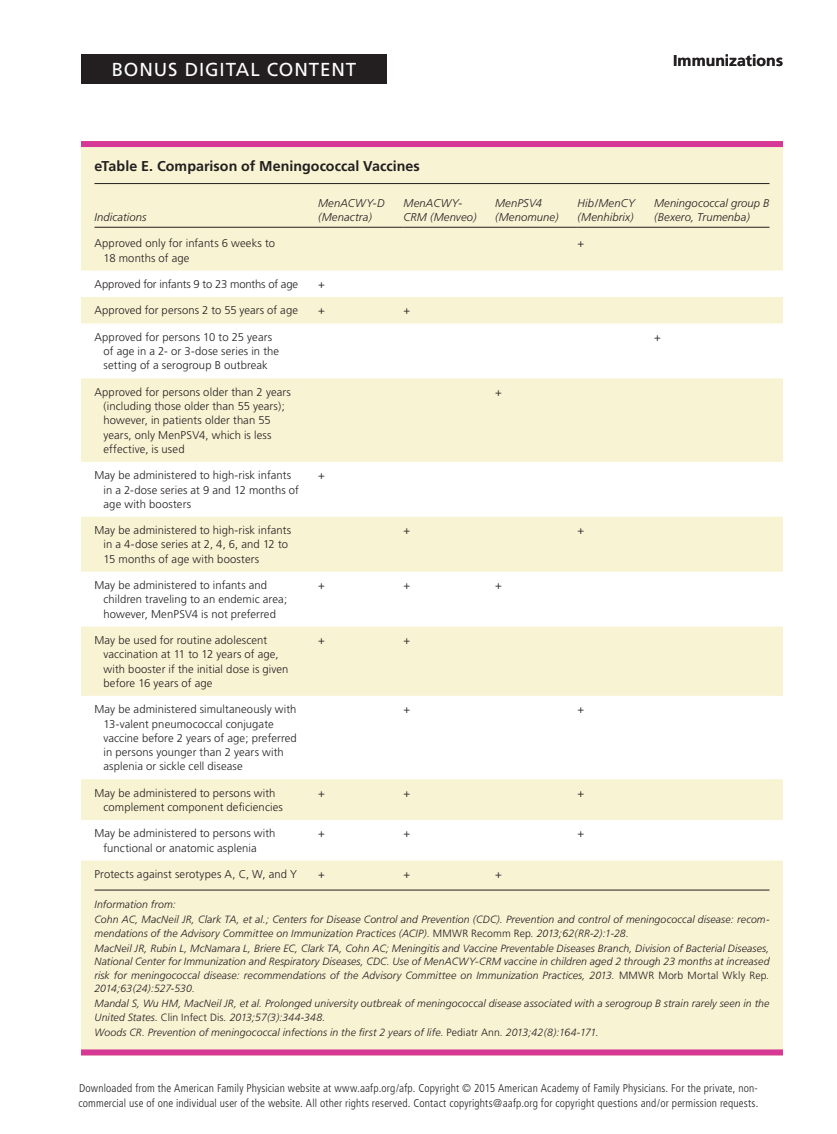
<style>
.page{position:relative;width:837px;height:1134px;background:#fff}
.page>*{position:absolute;margin:0;border:0;box-sizing:border-box;transform-origin:0 0}
.t1{font:18.75px "Frutiger";letter-spacing:.05em;color:#fff}
.jump_head{font:700 15.75px "Frutiger";letter-spacing:.005em;color:#231f20}
.table_title{font:700 14.25px "Frutiger";letter-spacing:.005em;color:#231f20}
.t2{font:italic 12.75px "Minion";color:#231f20}
.t3{font:italic 600 12.75px "Minion";letter-spacing:.005em;color:#231f20}
.t4{font:12.75px "Minion";letter-spacing:.03em;color:#231f20}
.table_data{font:300 11.25px/14.2px "Frutiger";letter-spacing:.01em;color:#231f20}
.t5{font:300 condensed 11.25px/15px "Frutiger";letter-spacing:.015em;color:#231f20}
.table_head1{font:italic 300 11.25px/14.2px "Frutiger";letter-spacing:.01em;color:#231f20}
.table_data-2{font:300 11.25px "Frutiger";letter-spacing:-.015em;color:#231f20}
.table_fig_note{font:italic 300 10.5px/13.5px "Frutiger";letter-spacing:.01em;color:#231f20}
.table_note_rule{font:italic 300 10.5px "Frutiger";letter-spacing:.01em;color:#231f20}
.s1{font-style:normal}
</style>
<div class="page">
<div style="left:81px;top:141px;width:702px;height:914px;background:#f8f3d3"></div>
<svg style="left:81px;top:271px;width:702px;height:590px;fill:#fff"></svg>
<div style="left:81px;top:141px;width:702px;height:6px;background:#d63995"></div>
<hr style="left:94px;top:183px;width:676px;height:1px;background:#231f20">
<hr style="left:94px;top:227px;width:224px;height:1px;background:#231f20">
<hr style="left:318px;top:227px;width:86px;height:1px;background:#231f20">
<hr style="left:404px;top:227px;width:91px;height:1px;background:#231f20">
<hr style="left:495px;top:227px;width:83px;height:1px;background:#231f20">
<hr style="left:578px;top:227px;width:76px;height:1px;background:#231f20">
<hr style="left:654px;top:227px;width:116px;height:1px;background:#231f20">
<hr style="left:94px;top:890px;width:676px;height:1px;background:#231f20">
<div style="left:81px;top:1049px;width:702px;height:6px;background:#d63995"></div>
<div style="left:81px;top:54px;width:306px;height:30px;background:#231f20"></div>
<h1 class="t1" style="left:112px;top:58px;width:246px">BONUS DIGITAL CONTENT</h1>
<p class="jump_head" style="left:673px;top:51px;width:111px">Immunizations</p>
<p class="table_title" style="left:94px;top:158px;width:327px">eTable E. Comparison of Meningococcal Vaccines</p>
<p class="table_head1" style="left:94px;top:210px;width:54px">Indications</p>
<p class="table_head1" style="left:318px;top:196px;width:68px">MenACWY-D (Menactra)</p>
<p class="table_head1" style="left:404px;top:196px;width:75px">MenACWY-<br>CRM (Menveo)</p>
<p class="table_head1" style="left:495px;top:196px;width:65px">MenPSV4 (Menomune)</p>
<p class="table_head1" style="left:578px;top:196px;width:59px">Hib/MenCY (Menhibrix)</p>
<p class="table_head1" style="left:654px;top:196px;width:117px">Meningococcal group B (Bexero, Trumenba)</p>
<p class="table_data" style="left:104px;top:236px;width:173px;text-indent:-9px">Approved only for infants 6 weeks to<br>18 months of age</p>
<p class="table_data" style="left:578px;top:236px;width:8px">+</p>
<p class="table_data-2" style="left:94px;top:278px;width:205px">Approved for infants 9 to 23 months of age</p>
<p class="table_data" style="left:318px;top:277px;width:8px">+</p>
<p class="table_data" style="left:94px;top:304px;width:205px">Approved for persons 2 to 55 years of age</p>
<p class="table_data" style="left:318px;top:304px;width:8px">+</p>
<p class="table_data" style="left:404px;top:304px;width:8px">+</p>
<p class="table_data" style="left:104px;top:330px;width:177px;text-indent:-9px">Approved for persons 10 to 25 years of age in a 2- or 3-dose series in the setting of a serogroup B outbreak</p>
<p class="table_data" style="left:654px;top:330px;width:8px">+</p>
<p class="table_data" style="left:104px;top:385px;width:189px;text-indent:-9px">Approved for persons older than 2 years (including those older than 55 years); however, in patients older than 55 years, only MenPSV4, which is less effective, is used</p>
<p class="table_data" style="left:495px;top:385px;width:8px">+</p>
<p class="table_data" style="left:104px;top:468px;width:197px;text-indent:-9px">May be administered to high-risk infants in a 2-dose series at 9 and 12 months of age with boosters</p>
<p class="table_data" style="left:318px;top:468px;width:8px">+</p>
<p class="table_data" style="left:104px;top:523px;width:189px;text-indent:-9px">May be administered to high-risk infants in a 4-dose series at 2, 4, 6, and 12 to<br>15 months of age with boosters</p>
<p class="table_data" style="left:404px;top:523px;width:8px">+</p>
<p class="table_data" style="left:578px;top:523px;width:8px">+</p>
<p class="table_data" style="left:104px;top:578px;width:185px;text-indent:-9px">May be administered to infants and children traveling to an endemic area; however, MenPSV4 is not preferred</p>
<p class="table_data" style="left:318px;top:578px;width:8px">+</p>
<p class="table_data" style="left:404px;top:578px;width:8px">+</p>
<p class="table_data" style="left:495px;top:578px;width:8px">+</p>
<p class="table_data" style="left:104px;top:633px;width:187px;text-indent:-9px">May be used for routine adolescent vaccination at 11 to 12 years of age, with booster if the initial dose is given before 16 years of age</p>
<p class="table_data" style="left:318px;top:633px;width:8px">+</p>
<p class="table_data" style="left:404px;top:633px;width:8px">+</p>
<p class="table_data" style="left:104px;top:702px;width:195px;text-indent:-9px">May be administered simultaneously with 13-valent pneumococcal conjugate vaccine before 2 years of age; preferred in persons younger than 2 years with asplenia or sickle cell disease</p>
<p class="table_data" style="left:404px;top:702px;width:8px">+</p>
<p class="table_data" style="left:578px;top:702px;width:8px">+</p>
<p class="table_data" style="left:104px;top:786px;width:181px;text-indent:-9px">May be administered to persons with complement component deficiencies</p>
<p class="table_data" style="left:318px;top:786px;width:8px">+</p>
<p class="table_data" style="left:404px;top:786px;width:8px">+</p>
<p class="table_data" style="left:578px;top:786px;width:8px">+</p>
<p class="table_data" style="left:104px;top:827px;width:173px;text-indent:-9px">May be administered to persons with functional or anatomic asplenia</p>
<p class="table_data" style="left:318px;top:827px;width:8px">+</p>
<p class="table_data" style="left:404px;top:827px;width:8px">+</p>
<p class="table_data" style="left:578px;top:827px;width:8px">+</p>
<p class="table_data" style="left:94px;top:867px;width:204px">Protects against serotypes A, C, W, and Y</p>
<p class="table_data" style="left:318px;top:867px;width:8px">+</p>
<p class="table_data" style="left:404px;top:867px;width:8px">+</p>
<p class="table_data" style="left:495px;top:867px;width:8px">+</p>
<p class="table_fig_note" style="left:94px;top:898px;width:83px">Information from:</p>
<p class="table_fig_note" style="left:94px;top:913px;width:676px">Cohn AC, MacNeil JR, Clark TA, et al.; Centers for Disease Control and Prevention (CDC). Prevention and control of meningococcal disease: recom&shy;mendations of the Advisory Committee on Immunization Practices (ACIP). <span class="s1">MMWR Recomm Rep</span>. 2013;62(RR-2):1-28.</p>
<p class="table_fig_note" style="left:94px;top:942px;width:677px;text-align:justify">MacNeil JR, Rubin L, McNamara L, Briere EC, Clark TA, Cohn AC; Meningitis and Vaccine Preventable Diseases Branch, Division of Bacterial Diseases, National Center for Immunization and Respiratory Diseases, CDC. Use of MenACWY-CRM vaccine in children aged 2 through 23 months at increased risk for meningococcal disease: recommendations of the Advisory Committee on Immunization Practices, 2013. <span class="s1">MMWR Morb Mortal Wkly Rep</span>.<br>2014;63(24):527-530.</p>
<p class="table_fig_note" style="left:94px;top:997px;width:676px">Mandal S, Wu HM, MacNeil JR, et al. Prolonged university outbreak of meningococcal disease associated with a serogroup B strain rarely seen in the<br>United States. <span class="s1">Clin Infect Dis</span>. 2013;57(3):344-348.</p>
<p class="table_note_rule" style="left:94px;top:1026px;width:506px">Woods CR. Prevention of meningococcal infections in the first 2 years of life. <span class="s1">Pediatr Ann</span>. 2013;42(8):164-171.</p>
<p class="t2" style="left:81px;top:1080px;width:220px">September 15, 2015 ◆ Volume 92, Number 6</p>
<p class="t4" style="left:384px;top:1080px;width:97px">www.aafp.org/afp</p>
<p class="t3" style="left:642px;top:1080px;width:143px">American Family Physician</p>
<p class="t5" style="left:79px;top:1081px;width:681px">Downloaded from the American Family Physician website at www.aafp.org/afp. Copyright © 2015 American Academy of Family Physicians. For the private, non&shy;commercial use of one individual user of the website. All other rights reserved. Contact copyrights@aafp.org for copyright questions and/or permission requests.</p>
</div>
